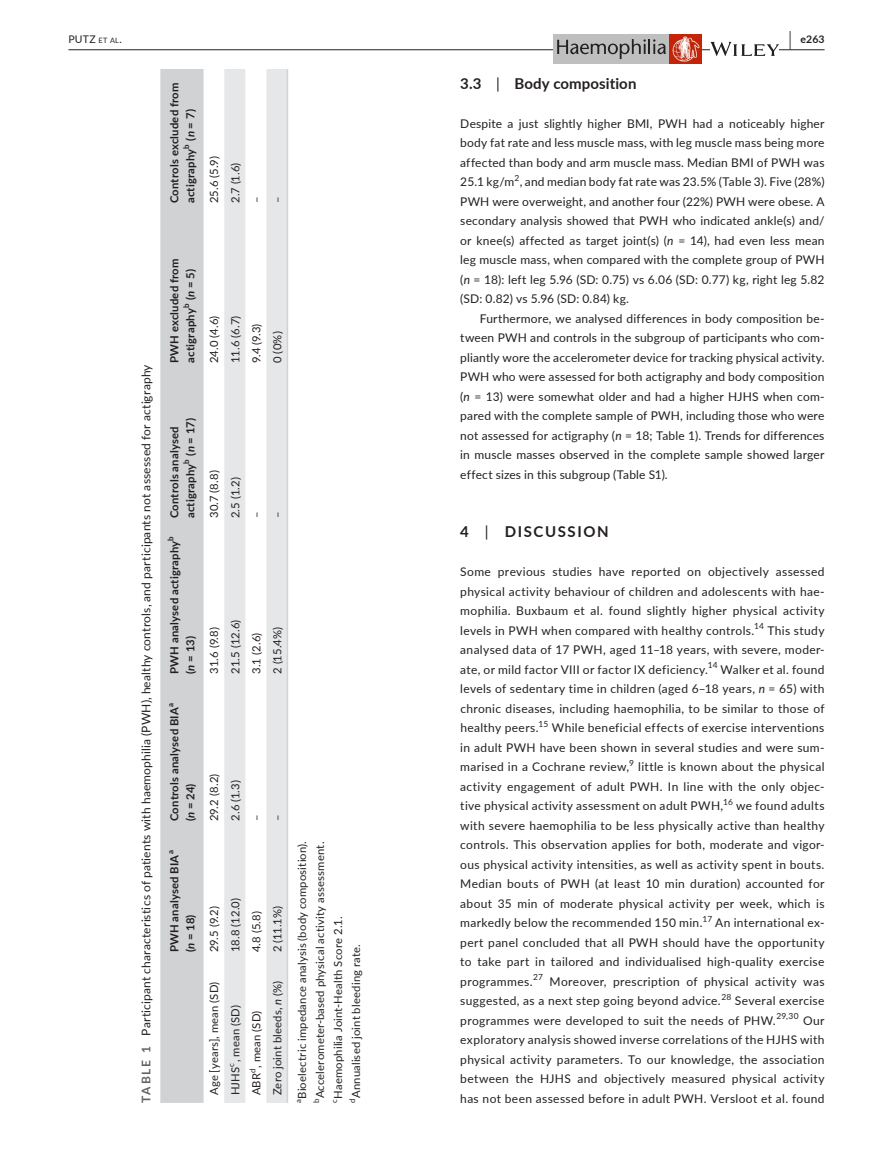
<style>
.page{position:relative;width:893px;height:1174px;background:#fff}
.page>*{position:absolute;margin:0;border:0;box-sizing:border-box;transform-origin:0 0}
.t1{font:700 15px "Lato";letter-spacing:.01em;color:#231f20}
.t2{font:700 15px "Lato";letter-spacing:.11em;color:#231f20}
.t3{font:12px/19.5px "Lato";letter-spacing:.025em;color:#231f20;text-align:justify}
.t4{font:700 12px "Lato";letter-spacing:.145em;color:#636366}
.t5{font:11.25px "Lato";letter-spacing:.015em;color:#231f20}
.t6{font:700 11.25px/15.8px "Lato";letter-spacing:.02em;color:#231f20}
.t7{font:10.5px "Lato";color:#231f20}
.t8{font:700 10.5px "Lato";color:#231f20}
.t9{font:8.4px "Lato";letter-spacing:-.005em;color:#231f20}
.t10{font:700 7.8px "Lato";color:#231f20}
.t11{font:7.8px "Lato";color:#231f20}
.s1{font-size:7.35px}
.s2{font-size:19.5px}
.s3{font-weight:400}
.s4{font-style:italic}
</style>
<div class="page">
<hr style="left:68px;top:49px;width:756px;height:1px;background:#231f20">
<div style="left:553px;top:34px;width:149px;height:30px;background:#bfbfbf"></div>
<svg style="left:557px;top:39px;width:109px;height:20px"></svg>
<img style="left:669px;top:34px;width:33px;height:30px">
<svg style="left:710px;top:42px;width:69px;height:14px"></svg>
<svg style="left:160px;top:69px;width:44px;height:1034px;background:#d4d5d7"></svg>
<svg style="left:224px;top:69px;width:63px;height:1034px;fill:#e6e7e9"></svg>
<hr style="left:287px;top:959px;width:1px;height:143px;background:#d1d2d4">
<hr style="left:287px;top:828px;width:1px;height:131px;background:#d1d2d4">
<hr style="left:287px;top:681px;width:1px;height:147px;background:#d1d2d4">
<hr style="left:287px;top:526px;width:1px;height:155px;background:#d1d2d4">
<hr style="left:287px;top:370px;width:1px;height:156px;background:#d1d2d4">
<hr style="left:287px;top:211px;width:1px;height:159px;background:#d1d2d4">
<hr style="left:287px;top:69px;width:1px;height:142px;background:#d1d2d4">
<p class="t7" style="left:68px;top:31px;width:55px">PUTZ <span class="s1">et al</span>.</p>
<p class="t8" style="left:789px;top:31px;width:37px"><span class="s2">|</span> e263</p>
<p class="t1" style="left:460px;top:72px;width:178px">3.3 <span class="s3">|</span> Body composition</p>
<p class="t3" style="left:460px;top:113px;width:366px">Despite a just slightly higher BMI, PWH had a noticeably higher body fat rate and less muscle mass, with leg muscle mass being more affected than body and arm muscle mass. Median BMI of PWH was 25.1 kg/m , and median body fat rate was 23.5% (Table 3). Five (28%)</p>
<p class="t6" style="left:166px;top:203px;width:122px;rotate:-90deg">Controls excluded from actigraphy</p>
<p class="t6" style="left:182px;top:141px;width:33px;rotate:-90deg">(<span class="s4">n</span>=7)</p>
<p class="t10" style="left:181px;top:148px;width:6px;rotate:-90deg">b</p>
<p class="t5" style="left:206px;top:203px;width:49px;rotate:-90deg">25.6 (5.9)</p>
<p class="t5" style="left:227px;top:203px;width:42px;rotate:-90deg">2.7 (1.6)</p>
<p class="t9" style="left:515px;top:172px;width:6px">2</p>
<p class="t3" style="left:460px;top:191px;width:366px">PWH were overweight, and another four (22%) PWH were obese. A secondary analysis showed that PWH who indicated ankle(s) and/ or knee(s) affected as target joint(s) (<span class="s4">n</span> = 14), had even less mean leg muscle mass, when compared with the complete group of PWH (<span class="s4">n</span> = 18): left leg 5.96 (SD: 0.75) vs 6.06 (SD: 0.77) kg, right leg 5.82 (SD: 0.82) vs 5.96 (SD: 0.84) kg.</p>
<p class="t3" style="left:460px;top:308px;width:366px;text-indent:20px">Furthermore, we analysed differences in body composition be&shy;tween PWH and controls in the subgroup of participants who com&shy;pliantly wore the accelerometer device for tracking physical activity.<br>PWH who were assessed for both actigraphy and body composition (<span class="s4">n</span> = 13) were somewhat older and had a higher HJHS when com&shy;pared with the complete sample of PWH, including those who were not assessed for actigraphy (<span class="s4">n</span> = 18; Table 1). Trends for differences in muscle masses observed in the complete sample showed larger effect sizes in this subgroup (Table S1).</p>
<p class="t5" style="left:248px;top:203px;width:8px;rotate:-90deg">–</p>
<p class="t5" style="left:269px;top:203px;width:8px;rotate:-90deg">–</p>
<p class="t6" style="left:166px;top:363px;width:106px;rotate:-90deg">PWH excluded from actigraphy</p>
<p class="t6" style="left:182px;top:300px;width:32px;rotate:-90deg">(<span class="s4">n</span> = 5)</p>
<p class="t10" style="left:181px;top:308px;width:6px;rotate:-90deg">b</p>
<p class="t5" style="left:227px;top:363px;width:49px;rotate:-90deg">11.6 (6.7)</p>
<p class="t5" style="left:206px;top:363px;width:49px;rotate:-90deg">24.0 (4.6)</p>
<p class="t5" style="left:248px;top:363px;width:41px;rotate:-90deg">9.4 (9.3)</p>
<p class="t5" style="left:269px;top:363px;width:33px;rotate:-90deg">0 (0%)</p>
<p class="t3" style="left:136px;top:1035px;width:673px;rotate:-90deg">Participant characteristics of patients with haemophilia (PWH), healthy controls, and participants not assessed for actigraphy</p>
<p class="t6" style="left:182px;top:456px;width:39px;rotate:-90deg">(<span class="s4">n</span> = 17)</p>
<p class="t6" style="left:166px;top:518px;width:94px;rotate:-90deg">Controls analysed actigraphy</p>
<p class="t10" style="left:181px;top:463px;width:6px;rotate:-90deg">b</p>
<p class="t5" style="left:206px;top:518px;width:50px;rotate:-90deg">30.7 (8.8)</p>
<p class="t5" style="left:227px;top:518px;width:43px;rotate:-90deg">2.5 (1.2)</p>
<p class="t5" style="left:248px;top:518px;width:8px;rotate:-90deg">–</p>
<p class="t5" style="left:269px;top:518px;width:8px;rotate:-90deg">–</p>
<p class="t2" style="left:460px;top:521px;width:150px">4 <span class="s3">|</span> DISCUSSION</p>
<p class="t3" style="left:460px;top:561px;width:366px">Some previous studies have reported on objectively assessed physical activity behaviour of children and adolescents with hae&shy;mophilia. Buxbaum et al. found slightly higher physical activity levels in PWH when compared with healthy controls.</p>
<p class="t10" style="left:165px;top:540px;width:6px;rotate:-90deg">b</p>
<p class="t6" style="left:166px;top:674px;width:134px;rotate:-90deg">PWH analysed actigraphy</p>
<p class="t5" style="left:227px;top:674px;width:56px;rotate:-90deg">21.5 (12.6)</p>
<p class="t9" style="left:754px;top:620px;width:11px">14</p>
<p class="t3" style="left:460px;top:620px;width:366px;text-indent:307px">This study analysed data of 17 PWH, aged 11–18 years, with severe, moder&shy;ate, or mild factor VIII or factor IX deficiency.</p>
<p class="t5" style="left:206px;top:674px;width:48px;rotate:-90deg">31.6 (9.8)</p>
<p class="t5" style="left:269px;top:674px;width:48px;rotate:-90deg">2 (15.4%)</p>
<p class="t5" style="left:248px;top:674px;width:42px;rotate:-90deg">3.1 (2.6)</p>
<p class="t6" style="left:182px;top:674px;width:39px;rotate:-90deg">(<span class="s4">n</span> = 13)</p>
<p class="t9" style="left:708px;top:659px;width:11px">14</p>
<p class="t3" style="left:460px;top:659px;width:366px;text-indent:260px">Walker et al. found levels of sedentary time in children (aged 6–18 years, <span class="s4">n</span> = 65) with chronic diseases, including haemophilia, to be similar to those of healthy peers.</p>
<p class="t10" style="left:165px;top:707px;width:5px;rotate:-90deg">a</p>
<p class="t6" style="left:166px;top:821px;width:115px;rotate:-90deg">Controls analysed BIA</p>
<p class="t9" style="left:538px;top:718px;width:11px">15</p>
<p class="t3" style="left:460px;top:717px;width:366px;text-indent:92px">While beneficial effects of exercise interventions in adult PWH have been shown in several studies and were sum&shy;marised in a Cochrane review,</p>
<p class="t9" style="left:629px;top:757px;width:6px">9</p>
<p class="t3" style="left:460px;top:756px;width:366px;text-indent:178px">little is known about the physical activity engagement of adult PWH. In line with the only objec&shy;tive physical activity assessment on adult PWH,<sup>16</sup> we found adults with severe haemophilia to be less physically active than healthy controls. This observation applies for both, moderate and vigor&shy;ous physical activity intensities, as well as activity spent in bouts.<br>Median bouts of PWH (at least 10 min duration) accounted for about 35 min of moderate physical activity per week, which is markedly below the recommended 150 min.</p>
<p class="t5" style="left:206px;top:821px;width:49px;rotate:-90deg">29.2 (8.2)</p>
<p class="t5" style="left:227px;top:821px;width:43px;rotate:-90deg">2.6 (1.3)</p>
<p class="t6" style="left:182px;top:821px;width:39px;rotate:-90deg">(<span class="s4">n</span> = 24)</p>
<p class="t5" style="left:248px;top:821px;width:8px;rotate:-90deg">–</p>
<p class="t5" style="left:269px;top:821px;width:8px;rotate:-90deg">–</p>
<p class="t5" style="left:294px;top:1098px;width:259px;rotate:-90deg">Bioelectric impedance analysis (body composition).</p>
<p class="t5" style="left:312px;top:1098px;width:258px;rotate:-90deg">Accelerometer-based physical activity assessment.</p>
<p class="t10" style="left:165px;top:854px;width:5px;rotate:-90deg">a</p>
<p class="t6" style="left:166px;top:952px;width:99px;rotate:-90deg">PWH analysed BIA</p>
<p class="t5" style="left:227px;top:952px;width:56px;rotate:-90deg">18.8 (12.0)</p>
<p class="t5" style="left:206px;top:952px;width:48px;rotate:-90deg">29.5 (9.2)</p>
<p class="t5" style="left:269px;top:952px;width:47px;rotate:-90deg">2 (11.1%)</p>
<p class="t5" style="left:248px;top:952px;width:43px;rotate:-90deg">4.8 (5.8)</p>
<p class="t6" style="left:182px;top:952px;width:39px;rotate:-90deg">(<span class="s4">n</span> = 18)</p>
<p class="t9" style="left:702px;top:913px;width:11px">17</p>
<p class="t3" style="left:460px;top:912px;width:366px;text-indent:255px">An international ex&shy;pert panel concluded that all PWH should have the opportunity to take part in tailored and individualised high-quality exercise programmes.<sup>27</sup> Moreover, prescription of physical activity was suggested, as a next step going beyond advice.<sup>28</sup> Several exercise programmes were developed to suit the needs of PHW.<sup>29,30</sup> Our exploratory analysis showed inverse correlations of the HJHS with physical activity parameters. To our knowledge, the association between the HJHS and objectively measured physical activity</p>
<p class="t5" style="left:330px;top:1099px;width:184px;rotate:-90deg">Haemophilia Joint-Health Score 2.1.</p>
<p class="t5" style="left:348px;top:1098px;width:155px;rotate:-90deg">Annualised joint bleeding rate.</p>
<p class="t5" style="left:269px;top:1095px;width:116px;rotate:-90deg">Zero joint bleeds, <span class="s4">n</span> (%)</p>
<p class="t5" style="left:206px;top:1095px;width:115px;rotate:-90deg">Age [years], mean (SD)</p>
<p class="t5" style="left:227px;top:1095px;width:92px;rotate:-90deg">HJHS , mean (SD)</p>
<p class="t5" style="left:248px;top:1067px;width:58px;rotate:-90deg">, mean (SD)</p>
<p class="t4" style="left:137px;top:1102px;width:58px;rotate:-90deg">TABLE 1</p>
<p class="t11" style="left:226px;top:1066px;width:5px;rotate:-90deg">c</p>
<p class="t11" style="left:247px;top:1073px;width:6px;rotate:-90deg">d</p>
<p class="t5" style="left:248px;top:1095px;width:24px;rotate:-90deg">ABR</p>
<p class="t3" style="left:460px;top:1088px;width:366px">has not been assessed before in adult PWH. Versloot et al. found</p>
<p class="t11" style="left:311px;top:1102px;width:6px;rotate:-90deg">b</p>
<p class="t11" style="left:347px;top:1102px;width:6px;rotate:-90deg">d</p>
<p class="t11" style="left:329px;top:1102px;width:5px;rotate:-90deg">c</p>
<p class="t11" style="left:293px;top:1102px;width:5px;rotate:-90deg">a</p>
</div>
